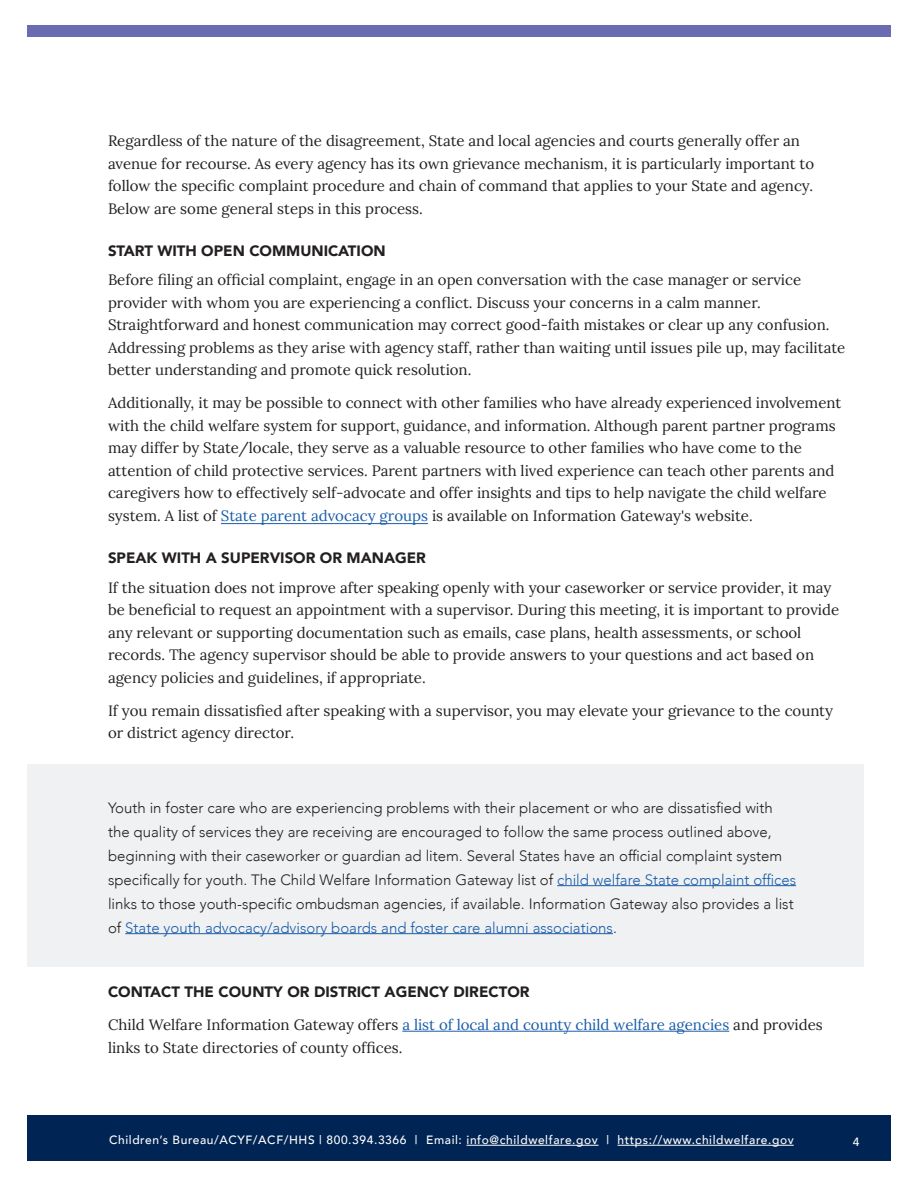
<style>
.page{position:relative;width:918px;height:1188px;background:#fff}
.page>*{position:absolute;margin:0;border:0;box-sizing:border-box;transform-origin:0 0}
.t1{font:15px/22.5px "Lora";color:#231f20}
.t2{font:300 15px/24px "Avenir";color:#231f20}
.t3{font:900 15px "Avenir";color:#231f20}
.t4{font:500 12px "Avenir";letter-spacing:.05em;color:#fff}
.s1{color:#195daa}
</style>
<div class="page">
<div style="left:27px;top:1116px;width:864px;height:45px;background:#002453"></div>
<hr style="left:467px;top:1145px;width:132px;height:1px;background:#fff">
<hr style="left:618px;top:1145px;width:176px;height:1px;background:#fff">
<div style="left:27px;top:26px;width:864px;height:12px;background:#6a6cb2"></div>
<hr style="left:402px;top:1031px;width:327px;height:1px;background:#195daa">
<div style="left:27px;top:764px;width:837px;height:202px;background:#f0f1f2"></div>
<hr style="left:557px;top:885px;width:239px;height:1px;background:#195daa">
<hr style="left:125px;top:933px;width:488px;height:1px;background:#195daa">
<hr style="left:221px;top:523px;width:207px;height:1px;background:#195daa">
<p class="t1" style="left:108px;top:129px;width:708px">Regardless of the nature of the disagreement, State and local agencies and courts generally offer an avenue for recourse. As every agency has its own grievance mechanism, it is particularly important to follow the specific complaint procedure and chain of command that applies to your State and agency.<br>Below are some general steps in this process.</p>
<h3 class="t3" style="left:108px;top:238px;width:279px">START WITH OPEN COMMUNICATION</h3>
<p class="t1" style="left:108px;top:268px;width:739px">Before filing an official complaint, engage in an open conversation with the case manager or service provider with whom you are experiencing a conflict. Discuss your concerns in a calm manner.<br>Straightforward and honest communication may correct good-faith mistakes or clear up any confusion.<br>Addressing problems as they arise with agency staff, rather than waiting until issues pile up, may facilitate better understanding and promote quick resolution.</p>
<p class="t1" style="left:108px;top:391px;width:735px">Additionally, it may be possible to connect with other families who have already experienced involvement with the child welfare system for support, guidance, and information. Although parent partner programs may differ by State/locale, they serve as a valuable resource to other families who have come to the attention of child protective services. Parent partners with lived experience can teach other parents and caregivers how to effectively self-advocate and offer insights and tips to help navigate the child welfare system. A list of <span class="s1">State parent advocacy groups</span> is available on Information Gateway's website.</p>
<h3 class="t3" style="left:108px;top:545px;width:320px">SPEAK WITH A SUPERVISOR OR MANAGER</h3>
<p class="t1" style="left:108px;top:575px;width:733px">If the situation does not improve after speaking openly with your caseworker or service provider, it may be beneficial to request an appointment with a supervisor. During this meeting, it is important to provide any relevant or supporting documentation such as emails, case plans, health assessments, or school records. The agency supervisor should be able to provide answers to your questions and act based on agency policies and guidelines, if appropriate.</p>
<p class="t1" style="left:108px;top:698px;width:727px">If you remain dissatisfied after speaking with a supervisor, you may elevate your grievance to the county or district agency director.</p>
<p class="t2" style="left:108px;top:795px;width:690px">Youth in foster care who are experiencing problems with their placement or who are dissatisfied with the quality of services they are receiving are encouraged to follow the same process outlined above, beginning with their caseworker or guardian ad litem. Several States have an official complaint system specifically for youth. The Child Welfare Information Gateway list of <span class="s1">child welfare State complaint offices </span>links to those youth-specific ombudsman agencies, if available. Information Gateway also provides a list of <span class="s1">State youth advocacy/advisory boards and foster care alumni associations</span>.</p>
<h3 class="t3" style="left:108px;top:979px;width:423px">CONTACT THE COUNTY OR DISTRICT AGENCY DIRECTOR</h3>
<p class="t1" style="left:108px;top:1013px;width:716px">Child Welfare Information Gateway offers <span class="s1">a list of local and county child welfare agencies</span> and provides links to State directories of county offices.</p>
<p class="t4" style="left:109px;top:1130px;width:686px">Children’s Bureau/ACYF/ACF/HHS | 800.394.3366 | Email: info@childwelfare.gov | https://www.childwelfare.gov</p>
<p class="t4" style="left:853px;top:1131px;width:8px">4</p>
</div>
